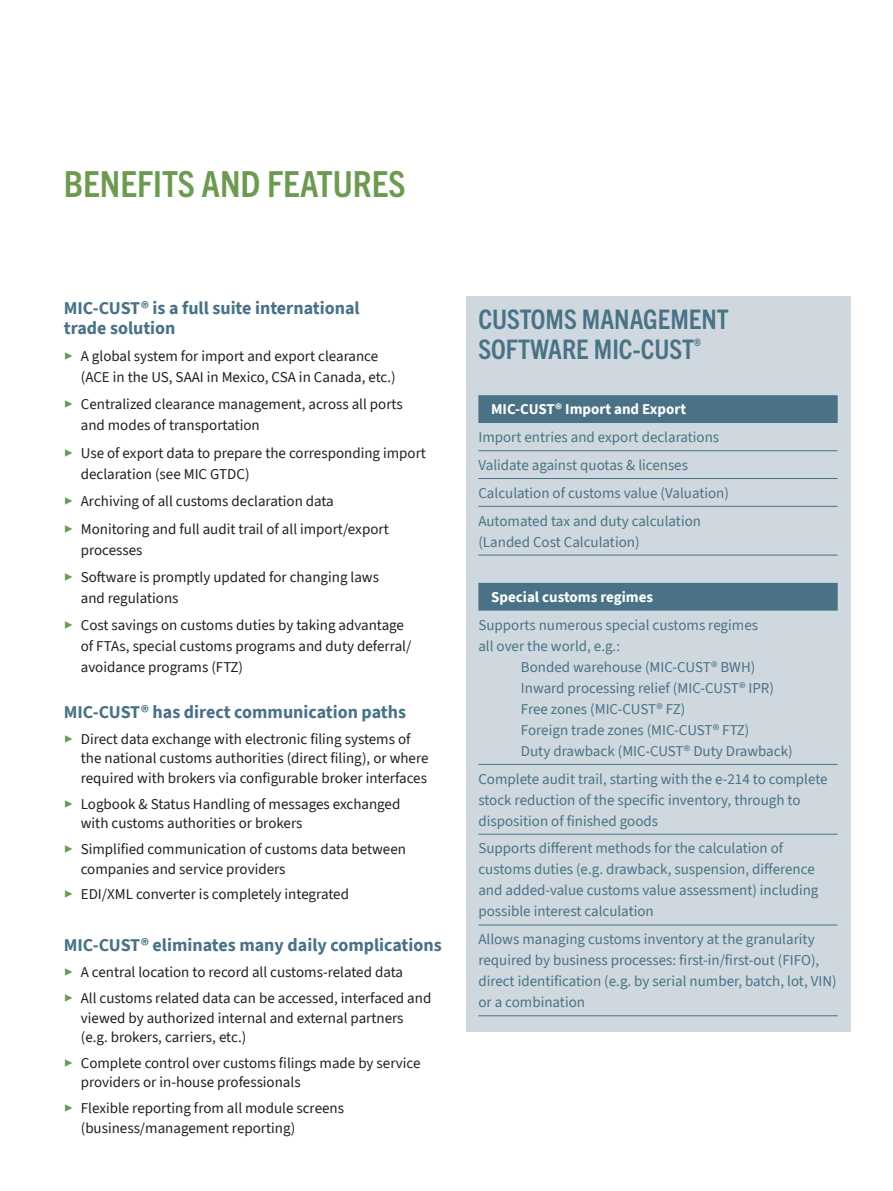
<style>
.page{position:relative;width:893px;height:1191px;background:#fff}
.page>*{position:absolute;margin:0;border:0;box-sizing:border-box;transform-origin:0 0}
.t1{font:700 condensed 36px "Trade Gothic Next LT Pro";color:#6d9a50}
.t2{font:700 condensed 27px/30px "Trade Gothic Next LT Pro";color:#497287}
.t3{font:700 18px/19.5px "Source Sans 3";color:#497287}
.t4{font:15px/19.5px "Source Sans 3";color:#231f20}
.t5{font:15px/21px "Source Sans 3";color:#497287}
.t6{font:700 15px "Source Sans 3";color:#fff}
.s1{color:#6d9a50}
</style>
<div class="page">
<div style="left:466px;top:296px;width:384px;height:736px;background:#cfd8de"></div>
<svg style="left:478px;top:395px;width:360px;height:215px"></svg>
<hr style="left:478px;top:450px;width:360px;height:1px;background:#497287">
<hr style="left:478px;top:478px;width:360px;height:1px;background:#497287">
<hr style="left:478px;top:506px;width:360px;height:1px;background:#497287">
<hr style="left:478px;top:555px;width:360px;height:1px;background:#497287">
<hr style="left:478px;top:764px;width:360px;height:1px;background:#497287">
<hr style="left:478px;top:834px;width:360px;height:1px;background:#497287">
<hr style="left:478px;top:924px;width:360px;height:1px;background:#497287">
<hr style="left:478px;top:1015px;width:360px;height:1px;background:#497287">
<h1 class="t1" style="left:64px;top:163px;width:343px">BENEFITS AND FEATURES</h1>
<p class="t3" style="left:64px;top:298px;width:297px">MIC-CUST® is a full suite international trade solution</p>
<p class="t4" style="left:81px;top:345px;width:316px;line-height:21px;text-indent:-17px"><span class="s1">✓</span> A global system for import and export clearance (ACE in the US, SAAI in Mexico, CSA in Canada, etc.)</p>
<p class="t4" style="left:81px;top:394px;width:323px;line-height:21px;text-indent:-17px"><span class="s1">✓</span> Centralized clearance management, across all ports and modes of transportation</p>
<p class="t4" style="left:81px;top:442px;width:347px;line-height:21px;text-indent:-17px"><span class="s1">✓</span> Use of export data to prepare the corresponding import declaration (see MIC GTDC)</p>
<p class="t4" style="left:64px;top:491px;width:272px"><span class="s1">✓</span> Archiving of all customs declaration data</p>
<p class="t4" style="left:81px;top:518px;width:309px;line-height:21px;text-indent:-17px"><span class="s1">✓</span> Monitoring and full audit trail of all import/export processes</p>
<p class="t4" style="left:81px;top:566px;width:300px;line-height:21px;text-indent:-17px"><span class="s1">✓</span> Software is promptly updated for changing laws and regulations</p>
<p class="t4" style="left:81px;top:615px;width:332px;line-height:21px;text-indent:-17px"><span class="s1">✓</span> Cost savings on customs duties by taking advantage of FTAs, special customs programs and duty deferral/ avoidance programs (FTZ)</p>
<p class="t3" style="left:64px;top:702px;width:344px">MIC-CUST® has direct communication paths</p>
<p class="t4" style="left:81px;top:729px;width:349px;text-indent:-17px"><span class="s1">✓</span> Direct data exchange with electronic filing systems of the national customs authorities (direct filing), or where required with brokers via configurable broker interfaces</p>
<p class="t4" style="left:81px;top:794px;width:321px;text-indent:-17px"><span class="s1">✓</span> Logbook &amp; Status Handling of messages exchanged with customs authorities or brokers</p>
<p class="t4" style="left:81px;top:839px;width:327px;text-indent:-17px"><span class="s1">✓</span> Simplified communication of customs data between companies and service providers</p>
<p class="t4" style="left:64px;top:884px;width:287px"><span class="s1">✓</span> EDI/XML converter is completely integrated</p>
<p class="t3" style="left:64px;top:935px;width:379px">MIC-CUST® eliminates many daily complications</p>
<p class="t4" style="left:64px;top:962px;width:341px"><span class="s1">✓</span> A central location to record all customs-related data</p>
<p class="t4" style="left:81px;top:988px;width:352px;text-indent:-17px"><span class="s1">✓</span> All customs related data can be accessed, interfaced and viewed by authorized internal and external partners (e.g. brokers, carriers, etc.)</p>
<p class="t4" style="left:81px;top:1053px;width:341px;text-indent:-17px"><span class="s1">✓</span> Complete control over customs filings made by service providers or in-house professionals</p>
<p class="t4" style="left:81px;top:1098px;width:265px;text-indent:-17px"><span class="s1">✓</span> Flexible reporting from all module screens (business/management reporting)</p>
<h2 class="t2" style="left:478px;top:304px;width:252px">CUSTOMS MANAGEMENT<br>SOFTWARE MIC-CUST<sup>®</sup></h2>
<p class="t6" style="left:491px;top:400px;width:196px">MIC-CUST® Import and Export</p>
<p class="t5" style="left:478px;top:423px;width:252px;line-height:27.8px">Import entries and export declarations Validate against quotas &amp; licenses Calculation of customs value (Valuation)<br>Automated tax and duty calculation</p>
<p class="t5" style="left:478px;top:531px;width:163px">(Landed Cost Calculation)</p>
<p class="t6" style="left:491px;top:587px;width:164px">Special customs regimes</p>
<p class="t5" style="left:478px;top:614px;width:281px">Supports numerous special customs regimes all over the world, e.g.:</p>
<p class="t5" style="left:521px;top:656px;width:273px">Bonded warehouse (MIC-CUST® BWH)<br>Inward processing relief (MIC-CUST® IPR)<br>Free zones (MIC-CUST® FZ)<br>Foreign trade zones (MIC-CUST® FTZ)<br>Duty drawback (MIC-CUST® Duty Drawback)</p>
<p class="t5" style="left:478px;top:768px;width:351px">Complete audit trail, starting with the e-214 to complete stock reduction of the specific inventory, through to disposition of finished goods</p>
<p class="t5" style="left:478px;top:838px;width:342px">Supports different methods for the calculation of customs duties (e.g. drawback, suspension, difference and added-value customs value assessment) including possible interest calculation</p>
<p class="t5" style="left:478px;top:928px;width:360px">Allows managing customs inventory at the granularity required by business processes: first-in/first-out (FIFO), direct identification (e.g. by serial number, batch, lot, VIN) or a combination</p>
</div>
